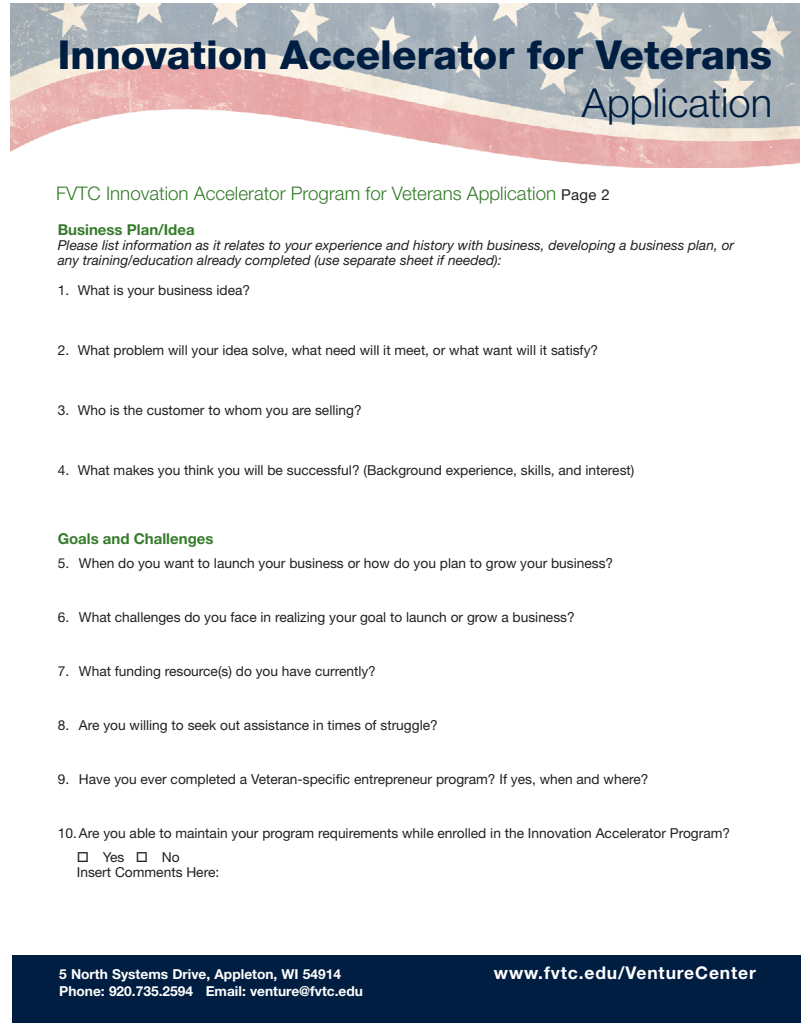
<style>
.page{position:relative;width:810px;height:1035px;background:#fff}
.page>*{position:absolute;margin:0;border:0;box-sizing:border-box;transform-origin:0 0}
.t1{font:800 40px "Helvetica Neue LT Std";color:#001e41}
.t2{font:300 40px "Helvetica Neue LT Std";color:#001e41}
.t3{font:300 18.75px "Helvetica Neue LT Std";color:#357b2b}
.t4{font:700 17.5px "Helvetica Neue LT Std";letter-spacing:.05em;color:#fff}
.t5{font:700 15px "Helvetica Neue LT Std";color:#357b2b}
.t6{font:13.75px "Helvetica Neue LT Std";color:#231f20}
.t7{font:italic 13.75px/15px "Helvetica Neue LT Std";color:#231f20}
.t8{font:700 13.75px/16.6px "Helvetica Neue LT Std";color:#fff}
.s1{font-weight:400;font-size:15px;color:#231f20}
</style>
<div class="page">
<img style="left:11px;top:4px;width:788px;height:164px">
<div style="left:12px;top:955px;width:788px;height:68px;background:#001e41"></div>
<p class="t1" style="left:58px;top:31px;width:716px">Innovation Accelerator for Veterans</p>
<p class="t2" style="left:582px;top:78px;width:192px">Application</p>
<p class="t3" style="left:56px;top:181px;width:555px">FVTC Innovation Accelerator Program for Veterans Application <span class="s1">Page 2</span></p>
<p class="t5" style="left:58px;top:221px;width:138px">Business Plan/Idea</p>
<p class="t7" style="left:58px;top:238px;width:678px">Please list information as it relates to your experience and history with business, developing a business plan, or any training/education already completed (use separate sheet if needed):</p>
<p class="t6" style="left:58px;top:282px;width:194px">1. What is your business idea?</p>
<p class="t6" style="left:58px;top:342px;width:542px">2. What problem will your idea solve, what need will it meet, or what want will it satisfy?</p>
<p class="t6" style="left:58px;top:402px;width:305px">3. Who is the customer to whom you are selling?</p>
<p class="t6" style="left:58px;top:462px;width:578px">4. What makes you think you will be successful? (Background experience, skills, and interest)</p>
<p class="t5" style="left:58px;top:530px;width:157px">Goals and Challenges</p>
<p class="t6" style="left:58px;top:555px;width:557px">5. When do you want to launch your business or how do you plan to grow your business?</p>
<p class="t6" style="left:58px;top:609px;width:519px">6. What challenges do you face in realizing your goal to launch or grow a business?</p>
<p class="t6" style="left:58px;top:663px;width:320px">7. What funding resource(s) do you have currently?</p>
<p class="t6" style="left:58px;top:717px;width:382px">8. Are you willing to seek out assistance in times of struggle?</p>
<p class="t6" style="left:58px;top:771px;width:592px">9. Have you ever completed a Veteran-specific entrepreneur program? If yes, when and where?</p>
<p class="t6" style="left:58px;top:825px;width:674px">10.Are you able to maintain your program requirements while enrolled in the Innovation Accelerator Program?</p>
<p class="t6" style="left:77px;top:849px;width:104px">□ Yes □ No</p>
<p class="t6" style="left:77px;top:864px;width:144px">Insert Comments Here:</p>
<p class="t8" style="left:59px;top:965px;width:305px">5 North Systems Drive, Appleton, WI 54914<br>Phone: 920.735.2594 Email: venture@fvtc.edu</p>
<p class="t4" style="left:494px;top:962px;width:264px">www.fvtc.edu/VentureCenter</p>
</div>
